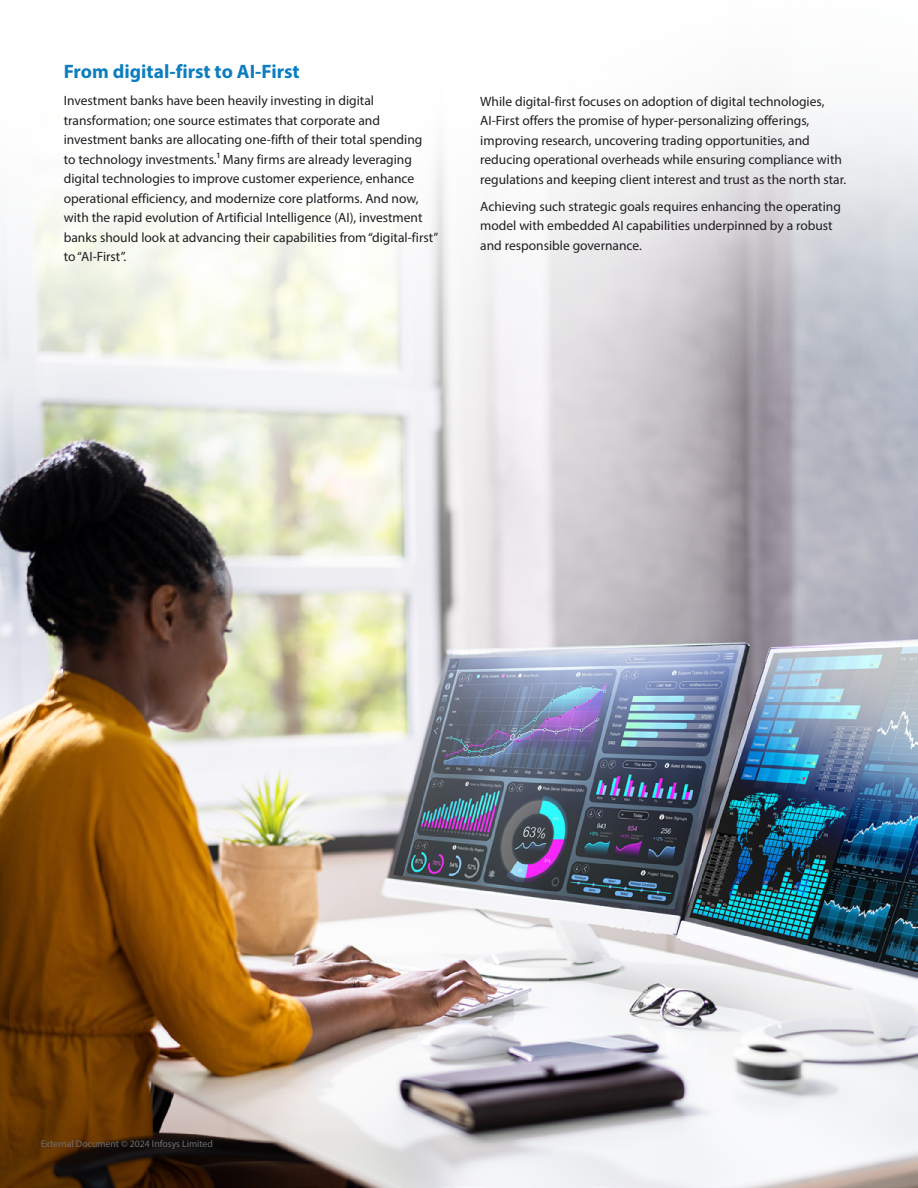
<style>
.page{position:relative;width:918px;height:1188px;background:#fff}
.page>*{position:absolute;margin:0;border:0;box-sizing:border-box;transform-origin:0 0}
.t1{font:700 19.5px "Myriad Pro";color:#0c7ec0}
.t2{font:13.5px/19.5px "Myriad Pro";color:#201e20}
.t3{font:9.75px "Myriad Pro";color:#6d6e71}
</style>
<div class="page">
<img style="left:0;top:102px;width:918px;height:1086px">
<h1 class="t1" style="left:64px;top:59px;width:238px">From digital-first to AI-First</h1>
<p class="t2" style="left:64px;top:91px;width:376px">Investment banks have been heavily investing in digital transformation; one source estimates that corporate and investment banks are allocating one-fifth of their total spending<br>to technology investments.1 Many firms are already leveraging digital technologies to improve customer experience, enhance operational efficiency, and modernize core platforms. And now, with the rapid evolution of Artificial Intelligence (AI), investment banks should look at advancing their capabilities from “digital-first” to “AI-First”.</p>
<p class="t2" style="left:480px;top:91px;width:367px">While digital-first focuses on adoption of digital technologies, AI-First offers the promise of hyper-personalizing offerings, improving research, uncovering trading opportunities, and reducing operational overheads while ensuring compliance with regulations and keeping client interest and trust as the north star.</p>
<p class="t2" style="left:480px;top:196px;width:362px">Achieving such strategic goals requires enhancing the operating model with embedded AI capabilities underpinned by a robust and responsible governance.</p>
<p class="t3" style="left:41px;top:1138px;width:174px">External Document © 2024 Infosys Limited</p>
</div>
